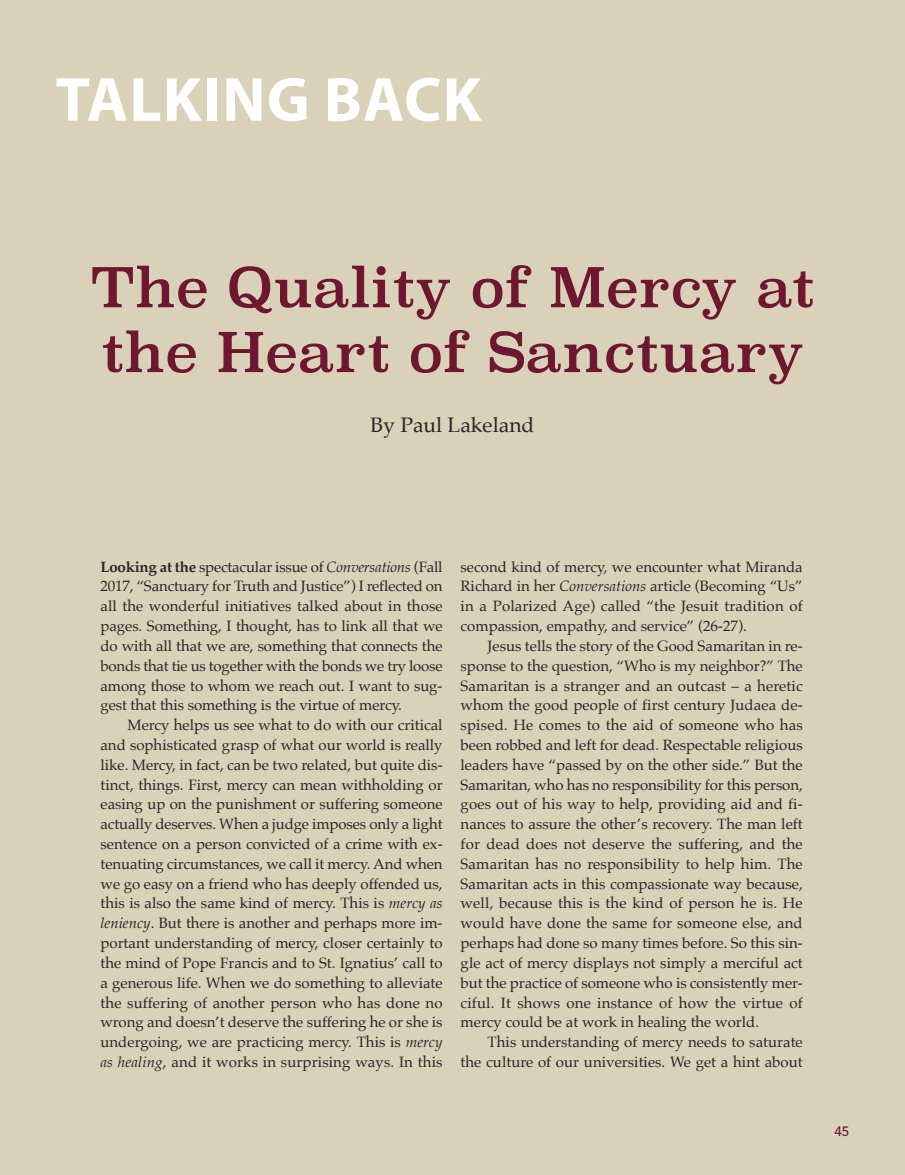
<style>
.page{position:relative;width:905px;height:1175px;background:#fff}
.page>*{position:absolute;margin:0;border:0;box-sizing:border-box;transform-origin:0 0}
.t1{font:700 63px "Myriad Pro";letter-spacing:.02em;color:#fff}
.t2{font:54px/64.8px "Superclarendon Rg";color:#6f1730}
.t3{font:21px "Palatino";color:#272526}
.t4{font:15px/19.8px "Palatino";color:#272526;text-align:justify}
.t5{font:500 13.5px "Avenir";color:#6f1730}
.s1{font-weight:700}
.s2{font-style:italic}
</style>
<div class="page">
<div style="left:0;top:0;width:904px;height:1174px;background:#d9d1b8"></div>
<h1 class="t1" style="left:56px;top:76px;width:427px">TALKING BACK</h1>
<h2 class="t2" style="left:90px;top:255px;width:725px">The Quality of Mercy at the Heart of Sanctuary</h2>
<h3 class="t3" style="left:370px;top:415px;width:165px">By Paul Lakeland</h3>
<p class="t4" style="left:100px;top:557px;width:344px"><span class="s1">Looking at the</span> spectacular issue of <span class="s2">Conversations</span> (Fall 2017, “Sanctuary for Truth and Justice”) I reflected on all the wonderful initiatives talked about in those pages. Something, I thought, has to link all that we do with all that we are, something that connects the bonds that tie us together with the bonds we try loose among those to whom we reach out. I want to sug&shy;gest that this something is the virtue of mercy.</p>
<p class="t4" style="left:100px;top:716px;width:344px;text-indent:27px">Mercy helps us see what to do with our critical and sophisticated grasp of what our world is really like. Mercy, in fact, can be two related, but quite dis&shy;tinct, things. First, mercy can mean withholding or easing up on the punishment or suffering someone actually deserves. When a judge imposes only a light sentence on a person convicted of a crime with ex&shy;tenuating circumstances, we call it mercy. And when we go easy on a friend who has deeply offended us, this is also the same kind of mercy. This is <span class="s2">mercy as leniency</span>. But there is another and perhaps more im&shy;portant understanding of mercy, closer certainly to the mind of Pope Francis and to St. Ignatius’ call to a generous life. When we do something to alleviate the suffering of another person who has done no wrong and doesn’t deserve the suffering he or she is undergoing, we are practicing mercy. This is <span class="s2">mercy as healing</span>, and it works in surprising ways. In this</p>
<p class="t4" style="left:460px;top:557px;width:343px">second kind of mercy, we encounter what Miranda Richard in her <span class="s2">Conversations</span> article (Becoming “Us” in a Polarized Age) called “the Jesuit tradition of compassion, empathy, and service” (26-27).</p>
<p class="t4" style="left:460px;top:637px;width:344px;text-indent:27px">Jesus tells the story of the Good Samaritan in re&shy;sponse to the question, “Who is my neighbor?” The Samaritan is a stranger and an outcast – a heretic whom the good people of first century Judaea de&shy;spised. He comes to the aid of someone who has been robbed and left for dead. Respectable religious leaders have “passed by on the other side.” But the Samaritan, who has no responsibility for this person, goes out of his way to help, providing aid and fi&shy;nances to assure the other’s recovery. The man left for dead does not deserve the suffering, and the Samaritan has no responsibility to help him. The Samaritan acts in this compassionate way because, well, because this is the kind of person he is. He would have done the same for someone else, and perhaps had done so many times before. So this sin&shy;gle act of mercy displays not simply a merciful act but the practice of someone who is consistently mer&shy;ciful. It shows one instance of how the virtue of mercy could be at work in healing the world.</p>
<p class="t4" style="left:460px;top:1033px;width:343px;text-align:right">This understanding of mercy needs to saturate<br>the culture of our universities. We get a hint about</p>
<p class="t5" style="left:834px;top:1119px;width:17px">45</p>
</div>
